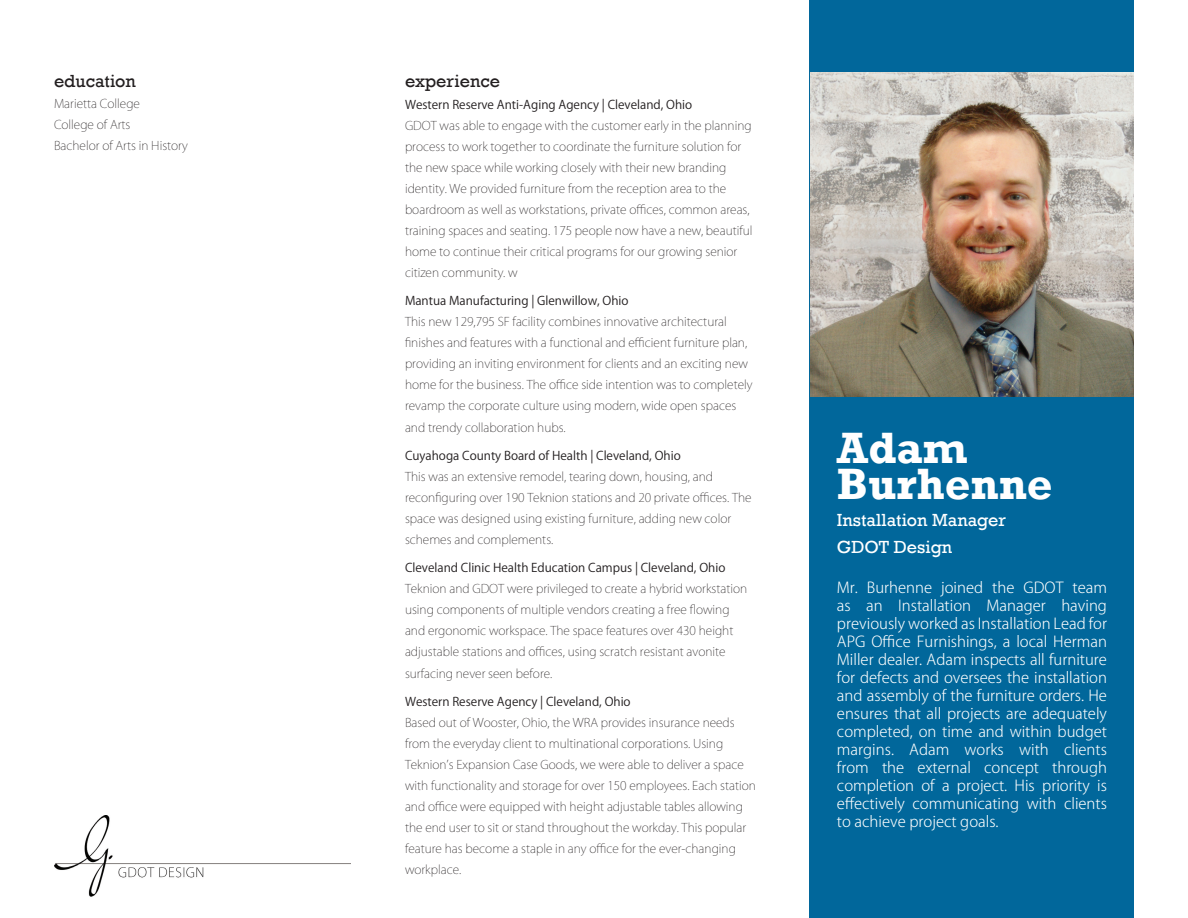
<style>
.page{position:relative;width:1188px;height:918px;background:#fff}
.page>*{position:absolute;margin:0;border:0;box-sizing:border-box;transform-origin:0 0}
.t1{font:700 45px/36px "Rockwell";color:#fff}
.t2{font:18px/27px "Rockwell";color:#fff}
.t3{font:18px "Rockwell";color:#231f20}
.t4{font:300 15px/18px "Koz Go Pro";color:#fff;text-align:justify}
.t5{font:200 12px/21.1px "Koz Go Pro";color:#231f20}
.t6{font:12px "Koz Go Pro";color:#231f20}
</style>
<div class="page">
<div style="left:810px;top:0;width:324px;height:918px;background:#01679b"></div>
<img style="left:54px;top:816px;width:297px;height:81px">
<img style="left:810px;top:72px;width:324px;height:324px">
<h2 class="t3" style="left:54px;top:71px;width:83px">education</h2>
<p class="t5" style="left:54px;top:93px;width:135px">Marietta College<br>College of Arts<br>Bachelor of Arts in History</p>
<h2 class="t3" style="left:405px;top:71px;width:97px">experience</h2>
<p class="t6" style="left:405px;top:97px;width:289px">Western Reserve Anti-Aging Agency | Cleveland, Ohio</p>
<p class="t5" style="left:405px;top:115px;width:349px">GDOT was able to engage with the customer early in the planning process to work together to coordinate the furniture solution for the new space while working closely with their new branding identity. We provided furniture from the reception area to the boardroom as well as workstations, private offices, common areas, training spaces and seating. 175 people now have a new, beautiful home to continue their critical programs for our growing senior citizen community. w</p>
<p class="t6" style="left:405px;top:293px;width:225px">Mantua Manufacturing | Glenwillow, Ohio</p>
<p class="t5" style="left:405px;top:311px;width:349px">This new 129,795 SF facility combines innovative architectural finishes and features with a functional and efficient furniture plan, providing an inviting environment for clients and an exciting new home for the business. The office side intention was to completely revamp the corporate culture using modern, wide open spaces and trendy collaboration hubs.</p>
<p class="t6" style="left:405px;top:447px;width:277px">Cuyahoga County Board of Health | Cleveland, Ohio</p>
<p class="t5" style="left:405px;top:465px;width:348px">This was an extensive remodel, tearing down, housing, and reconfiguring over 190 Teknion stations and 20 private offices. The space was designed using existing furniture, adding new color schemes and complements.</p>
<p class="t6" style="left:405px;top:560px;width:322px">Cleveland Clinic Health Education Campus | Cleveland, Ohio</p>
<p class="t5" style="left:405px;top:578px;width:344px">Teknion and GDOT were privileged to create a hybrid workstation using components of multiple vendors creating a free flowing and ergonomic workspace. The space features over 430 height adjustable stations and offices, using scratch resistant avonite surfacing never seen before.</p>
<p class="t6" style="left:405px;top:694px;width:227px">Western Reserve Agency | Cleveland, Ohio</p>
<p class="t5" style="left:405px;top:712px;width:353px">Based out of Wooster, Ohio, the WRA provides insurance needs from the everyday client to multinational corporations. Using Teknion’s Expansion Case Goods, we were able to deliver a space with functionality and storage for over 150 employees. Each station and office were equipped with height adjustable tables allowing the end user to sit or stand throughout the workday. This popular feature has become a staple in any office for the ever-changing workplace.</p>
<h1 class="t1" style="left:837px;top:430px;width:217px">Adam<br>Burhenne</h1>
<h2 class="t2" style="left:837px;top:507px;width:170px">Installation Manager<br>GDOT Design</h2>
<p class="t4" style="left:837px;top:578px;width:272px">Mr. Burhenne joined the GDOT team as an Installation Manager having previously worked as Installation Lead for APG Office Furnishings, a local Herman Miller dealer. Adam inspects all furniture for defects and oversees the installation and assembly of the furniture orders. He ensures that all projects are adequately completed, on time and within budget margins. Adam works with clients from the external concept through completion of a project. His priority is effectively communicating with clients to achieve project goals.</p>
</div>
